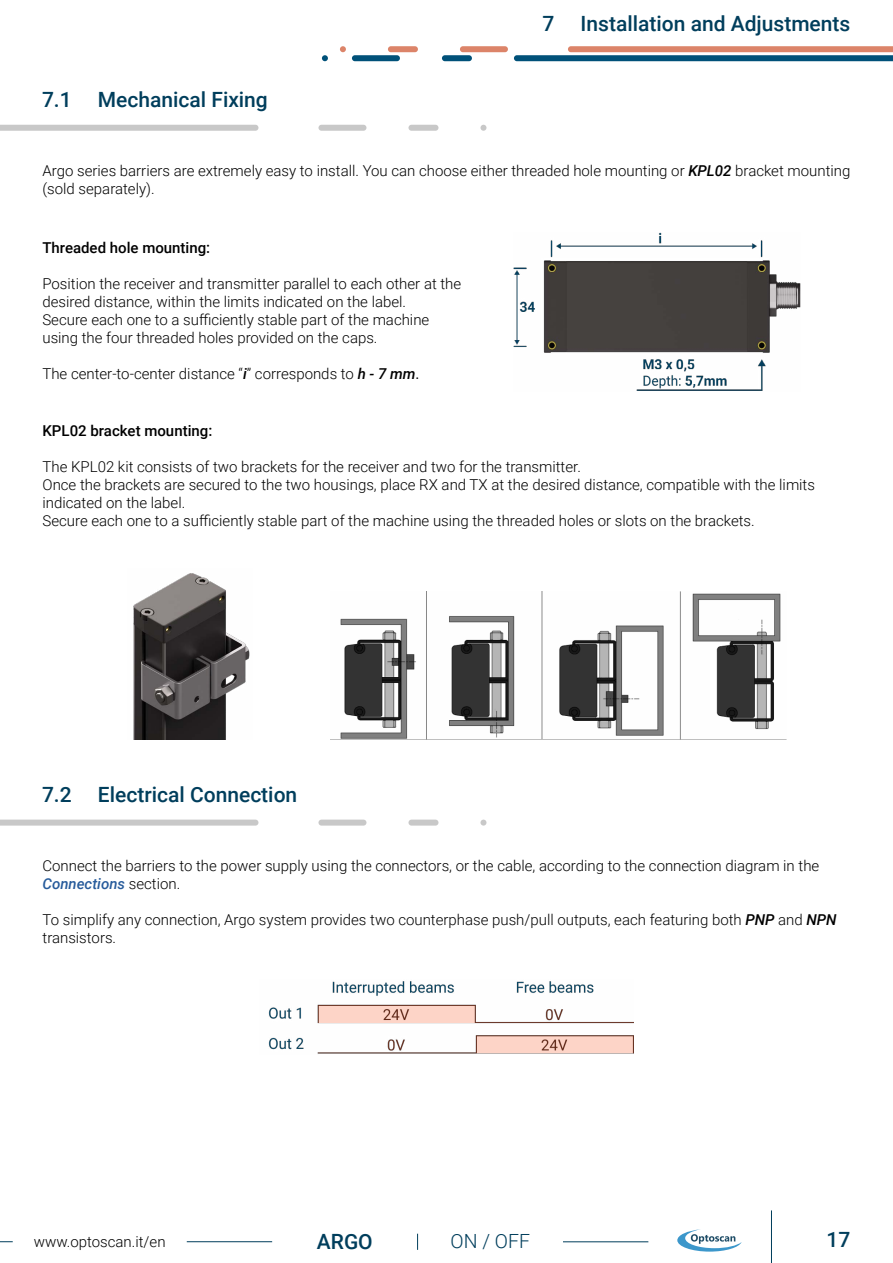
<style>
.page{position:relative;width:893px;height:1263px;background:#fff}
.page>*{position:absolute;margin:0;border:0;box-sizing:border-box;transform-origin:0 0}
.t1{font:500 21px "Roboto";color:#003e5c}
.t2{font:300 19.5px "Roboto";color:#003e5c}
.t3{font:300 15px/18px "Roboto";color:#000}
.t4{font:500 15px "Roboto";color:#000}
.s1{font-weight:500;font-style:italic}
.s2{font-weight:400}
.s3{font-weight:500;font-style:italic;color:#275b9b}
</style>
<div class="page">
<hr style="left:771px;top:1210px;width:1px;height:53px;background:#003e5c">
<hr style="left:563px;top:1241px;width:85px;height:1px;background:#003e5c">
<hr style="left:187px;top:1241px;width:85px;height:1px;background:#003e5c">
<svg style="left:0;top:1241px;width:13px;height:1px"></svg>
<svg style="left:417px;top:1234px;width:1px;height:16px"></svg>
<svg style="left:677px;top:1229px;width:65px;height:22px"></svg>
<svg style="left:322px;top:55px;width:6px;height:6px"></svg>
<div style="left:442px;top:55px;width:30px;height:6px;background:#005179;border-radius:3px"></div>
<div style="left:352px;top:55px;width:48px;height:6px;background:#005179;border-radius:3px"></div>
<svg style="left:340px;top:46px;width:6px;height:6px"></svg>
<div style="left:388px;top:46px;width:30px;height:6px;background:#dc8469;border-radius:3px"></div>
<div style="left:460px;top:46px;width:48px;height:6px;background:#dc8469;border-radius:3px"></div>
<svg style="left:514px;top:46px;width:379px;height:15px"></svg>
<svg style="left:480px;top:125px;width:6px;height:6px"></svg>
<div style="left:408px;top:125px;width:30px;height:6px;background:#c8c8c8;border-radius:3px"></div>
<div style="left:318px;top:125px;width:48px;height:6px;background:#c8c8c8;border-radius:3px"></div>
<svg style="left:0;top:125px;width:258px;height:6px;background:#cacaca"></svg>
<svg style="left:480px;top:820px;width:6px;height:6px"></svg>
<div style="left:408px;top:820px;width:30px;height:6px;background:#c8c8c8;border-radius:3px"></div>
<div style="left:318px;top:820px;width:48px;height:6px;background:#c8c8c8;border-radius:3px"></div>
<svg style="left:0;top:820px;width:258px;height:6px;background:#cbcbcb"></svg>
<img style="left:513px;top:233px;width:287px;height:158px">
<img style="left:340px;top:591px;width:441px;height:148px">
<img style="left:133px;top:573px;width:117px;height:166px">
<img style="left:268px;top:981px;width:365px;height:73px">
<h1 class="t1" style="left:42px;top:85px;width:227px">7.1 Mechanical Fixing</h1>
<h1 class="t1" style="left:542px;top:9px;width:309px">7 Installation and Adjustments</h1>
<p class="t3" style="left:43px;top:161px;width:809px">Argo series barriers are extremely easy to install. You can choose either threaded hole mounting or <span class="s1">KPL02</span> bracket mounting (sold separately).</p>
<p class="t4" style="left:42px;top:238px;width:169px">Threaded hole mounting:</p>
<p class="t3" style="left:42px;top:274px;width:420px">Position the receiver and transmitter parallel to each other at the desired distance, within the limits indicated on the label.<br>Secure each one to a sufficiently stable part of the machine using the four threaded holes provided on the caps.</p>
<p class="t3" style="left:42px;top:364px;width:379px">The center-to-center distance “<span class="s1">i</span>” corresponds to <span class="s1">h - 7 mm</span><span class="s2">.</span></p>
<p class="t4" style="left:43px;top:421px;width:171px">KPL02 bracket mounting:</p>
<p class="t3" style="left:43px;top:458px;width:774px">The KPL02 kit consists of two brackets for the receiver and two for the transmitter.<br>Once the brackets are secured to the two housings, place RX and TX at the desired distance, compatible with the limits indicated on the label.<br>Secure each one to a sufficiently stable part of the machine using the threaded holes or slots on the brackets.</p>
<h1 class="t1" style="left:42px;top:780px;width:257px">7.2 Electrical Connection</h1>
<p class="t3" style="left:43px;top:856px;width:778px">Connect the barriers to the power supply using the connectors, or the cable, according to the connection diagram in the<br><span class="s3">Connections</span> section.</p>
<p class="t3" style="left:43px;top:910px;width:796px">To simplify any connection, Argo system provides two counterphase push/pull outputs, each featuring both <span class="s1">PNP</span> and <span class="s1">NPN </span>transistors.</p>
<p class="t3" style="left:34px;top:1232px;width:133px">www.optoscan.it/en</p>
<h1 class="t1" style="left:317px;top:1227px;width:57px">ARGO</h1>
<h2 class="t2" style="left:451px;top:1228px;width:81px">ON / OFF</h2>
<h1 class="t1" style="left:827px;top:1225px;width:25px">17</h1>
</div>
